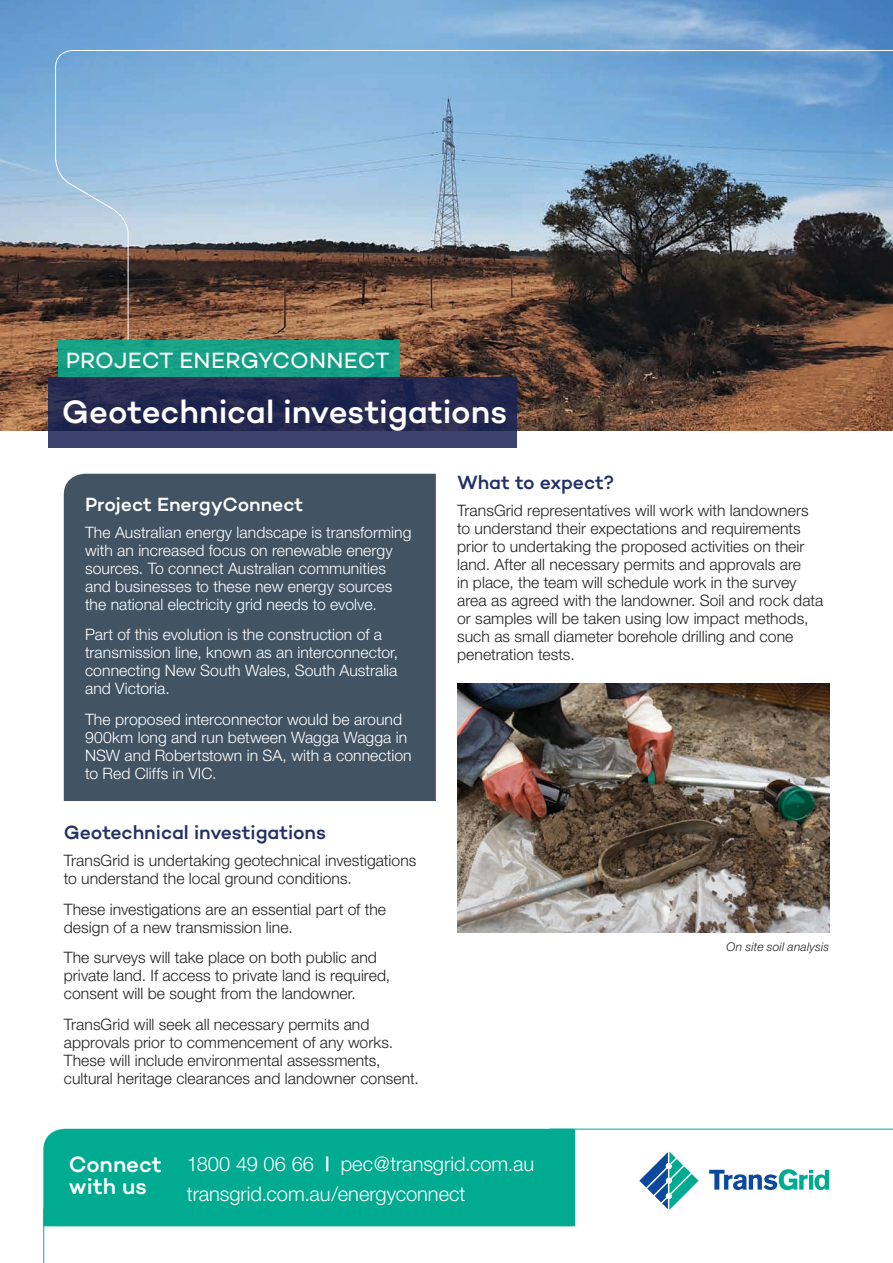
<style>
.page{position:relative;width:893px;height:1263px;background:#fff}
.page>*{position:absolute;margin:0;border:0;box-sizing:border-box;transform-origin:0 0}
.t1{font:500 33px "Campton";letter-spacing:-.005em;color:#fff}
.t2{font:22.5px "Campton";color:#fff}
.t3{font:500 22.5px/22.5px "Campton";color:#fff}
.t4{font:300 20.1px/30.3px "Helvetica Neue";color:#fff}
.t5{font:500 19.5px "Campton";letter-spacing:-.005em;color:#223063}
.t6{font:500 19.5px "Campton";letter-spacing:-.005em;color:#fff}
.t7{font:300 15.75px/18px "Helvetica Neue";letter-spacing:.005em;color:#231f20}
.t8{font:300 15.75px/18px "Helvetica Neue";letter-spacing:.005em;color:#fff}
.t9{font:italic 300 12px "Helvetica Neue";letter-spacing:.015em;color:#231f20}
.s1{font-weight:700}
</style>
<div class="page">
<img style="left:0;top:0;width:893px;height:430px">
<svg style="left:55px;top:50px;width:838px;height:291px;background:#768899"></svg>
<div style="left:64px;top:474px;width:372px;height:327px;background:#425364"></div>
<svg style="left:48px;top:377px;width:469px;height:70px;background:#292e56"></svg>
<hr style="left:43px;top:1208px;width:1px;height:55px;background:#00ab91">
<div style="left:43px;top:1129px;width:532px;height:97px;background:#00ab91"></div>
<hr style="left:550px;top:1129px;width:343px;height:1px;background:#00ab91">
<svg style="left:709px;top:1169px;width:120px;height:21px"></svg>
<svg style="left:639px;top:1151px;width:59px;height:59px"></svg>
<div style="left:59px;top:340px;width:341px;height:37px;background:#18a085"></div>
<img style="left:457px;top:683px;width:372px;height:249px">
<h2 class="t2" style="left:66px;top:346px;width:325px">PROJECT ENERGYCONNECT</h2>
<h1 class="t1" style="left:62px;top:391px;width:447px">Geotechnical investigations</h1>
<p class="t6" style="left:85px;top:492px;width:220px">Project EnergyConnect</p>
<p class="t8" style="left:85px;top:523px;width:328px">The Australian energy landscape is transforming with an increased focus on renewable energy sources. To connect Australian communities and businesses to these new energy sources the national electricity grid needs to evolve.</p>
<p class="t8" style="left:85px;top:625px;width:315px">Part of this evolution is the construction of a transmission line, known as an interconnector, connecting New South Wales, South Australia and Victoria.</p>
<p class="t8" style="left:85px;top:710px;width:328px">The proposed interconnector would be around 900km long and run between Wagga Wagga in NSW and Robertstown in SA, with a connection to Red Cliffs in VIC.</p>
<p class="t5" style="left:64px;top:820px;width:264px">Geotechnical investigations</p>
<p class="t7" style="left:64px;top:851px;width:354px">TransGrid is undertaking geotechnical investigations to understand the local ground conditions.</p>
<p class="t7" style="left:64px;top:900px;width:324px">These investigations are an essential part of the design of a new transmission line.</p>
<p class="t7" style="left:64px;top:948px;width:328px">The surveys will take place on both public and private land. If access to private land is required, consent will be sought from the landowner.</p>
<p class="t7" style="left:64px;top:1015px;width:357px">TransGrid will seek all necessary permits and approvals prior to commencement of any works.<br>These will include environmental assessments, cultural heritage clearances and landowner consent.</p>
<p class="t5" style="left:457px;top:470px;width:159px">What to expect?</p>
<p class="t7" style="left:457px;top:501px;width:368px">TransGrid representatives will work with landowners to understand their expectations and requirements prior to undertaking the proposed activities on their land. After all necessary permits and approvals are<br>in place, the team will schedule work in the survey area as agreed with the landowner. Soil and rock data or samples will be taken using low impact methods, such as small diameter borehole drilling and cone penetration tests.</p>
<p class="t9" style="left:726px;top:939px;width:104px">On site soil analysis</p>
<h2 class="t3" style="left:69px;top:1152px;width:94px">Connect with us</h2>
<p class="t4" style="left:187px;top:1148px;width:349px">1800 49 06 66 <span class="s1">|</span> pec@transgrid.com.au transgrid.com.au/energyconnect</p>
</div>
